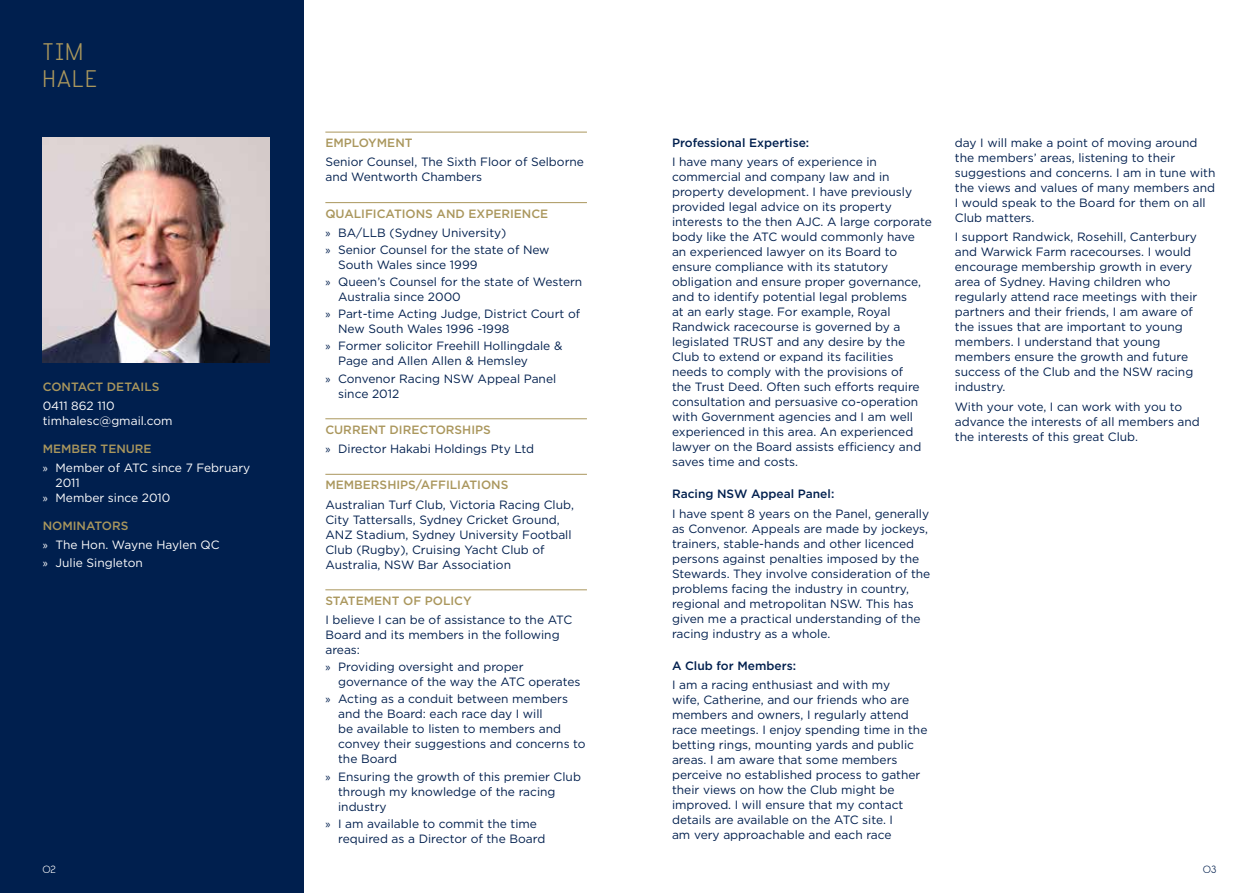
<style>
.page{position:relative;width:1259px;height:893px;background:#fff}
.page>*{position:absolute;margin:0;border:0;box-sizing:border-box;transform-origin:0 0}
.t1{font:300 24px/27px "Raisonne Pro";letter-spacing:.05em;color:#aa975d}
.t2{font:12px/15px "Gotham";color:#001f4e}
.t3{font:12px/15px "Gotham";color:#fff}
.t4{font:500 12px/19.2px "Gotham";color:#aa975d}
.t5{font:500 12px "Gotham";color:#001f4e}
.t6{font:300 10.5px "Raisonne Pro";color:#fff}
.t7{font:300 10.5px "Raisonne Pro";color:#001f4e}
.s1{font-weight:500;color:#aa975d}
.s2{font-family:"Myriad Pro"}
.s3{font-family:"Myriad Pro";font-weight:400;color:#001f4e}
.s4{font-weight:400;color:#001f4e}
</style>
<div class="page">
<div style="left:0;top:0;width:304px;height:893px;background:#001f4e"></div>
<img style="left:43px;top:138px;width:226px;height:225px">
<hr style="left:325px;top:132px;width:262px;height:1px;background:#aa975d">
<hr style="left:325px;top:202px;width:262px;height:1px;background:#aa975d">
<hr style="left:325px;top:418px;width:262px;height:1px;background:#aa975d">
<hr style="left:325px;top:474px;width:262px;height:1px;background:#aa975d">
<hr style="left:325px;top:590px;width:262px;height:1px;background:#aa975d">
<h1 class="t1" style="left:43px;top:38px;width:56px">TIM<br>HALE</h1>
<p class="t4" style="left:43px;top:377px;width:118px">CONTACT DETAILS</p>
<p class="t3" style="left:43px;top:398px;width:131px">0411 862 110 timhalesc@gmail.com</p>
<p class="t3" style="left:43px;top:439px;width:209px;line-height:19.2px"><span class="s1">MEMBER TENURE<br></span><span class="s2">»</span> Member of ATC since 7 February</p>
<p class="t3" style="left:43px;top:475px;width:129px;text-indent:13px">2011<br><span class="s2">»</span> Member since 2010</p>
<p class="t3" style="left:43px;top:516px;width:178px;line-height:19.2px"><span class="s1">NOMINATORS<br></span><span class="s2">»</span> The Hon. Wayne Haylen QC</p>
<p class="t3" style="left:43px;top:555px;width:102px"><span class="s2">»</span> Julie Singleton</p>
<p class="t4" style="left:325px;top:133px;width:89px">EMPLOYMENT</p>
<p class="t2" style="left:325px;top:154px;width:260px">Senior Counsel, The Sixth Floor of Selborne and Wentworth Chambers</p>
<p class="t4" style="left:325px;top:204px;width:224px">QUALIFICATIONS AND EXPERIENCE <span class="s3">»</span> <span class="s4">BA/LLB (Sydney University)</span></p>
<p class="t2" style="left:338px;top:242px;width:213px;text-indent:-13px"><span class="s2">»</span> Senior Counsel for the state of New<br>South Wales since 1999</p>
<p class="t2" style="left:338px;top:274px;width:246px;text-indent:-13px"><span class="s2">»</span> Queen’s Counsel for the state of Western<br>Australia since 2000</p>
<p class="t2" style="left:338px;top:306px;width:243px;text-indent:-13px"><span class="s2">»</span> Part-time Acting Judge, District Court of<br>New South Wales 1996 -1998</p>
<p class="t2" style="left:338px;top:338px;width:226px;text-indent:-13px"><span class="s2">»</span> Former solicitor Freehill Hollingdale &amp;<br>Page and Allen Allen &amp; Hemsley</p>
<p class="t2" style="left:338px;top:371px;width:220px;text-indent:-13px"><span class="s2">»</span> Convenor Racing NSW Appeal Panel since 2012</p>
<p class="t2" style="left:325px;top:420px;width:210px;line-height:19.2px"><span class="s1">CURRENT DIRECTORSHIPS<br></span><span class="s2">»</span> Director Hakabi Holdings Pty Ltd</p>
<p class="t4" style="left:325px;top:475px;width:184px">MEMBERSHIPS/AFFILIATIONS</p>
<p class="t2" style="left:325px;top:497px;width:250px">Australian Turf Club, Victoria Racing Club, City Tattersalls, Sydney Cricket Ground, ANZ Stadium, Sydney University Football Club (Rugby), Cruising Yacht Club of Australia, NSW Bar Association</p>
<p class="t4" style="left:325px;top:591px;width:148px">STATEMENT OF POLICY</p>
<p class="t2" style="left:325px;top:612px;width:248px">I believe I can be of assistance to the ATC<br>Board and its members in the following areas:</p>
<p class="t2" style="left:338px;top:659px;width:244px;text-indent:-13px"><span class="s2">»</span> Providing oversight and proper governance of the way the ATC operates</p>
<p class="t2" style="left:338px;top:691px;width:249px;text-indent:-13px"><span class="s2">»</span> Acting as a conduit between members and the Board: each race day I will<br>be available to listen to members and convey their suggestions and concerns to the Board</p>
<p class="t2" style="left:338px;top:768px;width:244px;text-indent:-13px"><span class="s2">»</span> Ensuring the growth of this premier Club through my knowledge of the racing industry</p>
<p class="t2" style="left:338px;top:816px;width:209px;text-indent:-13px"><span class="s2">»</span> I am available to commit the time required as a Director of the Board</p>
<p class="t5" style="left:672px;top:135px;width:139px">Professional Expertise:</p>
<p class="t2" style="left:672px;top:154px;width:261px">I have many years of experience in commercial and company law and in property development. I have previously provided legal advice on its property interests to the then AJC. A large corporate body like the ATC would commonly have an experienced lawyer on its Board to ensure compliance with its statutory obligation and ensure proper governance, and to identify potential legal problems<br>at an early stage. For example, Royal Randwick racecourse is governed by a legislated TRUST and any desire by the Club to extend or expand its facilities<br>needs to comply with the provisions of<br>the Trust Deed. Often such efforts require consultation and persuasive co-operation with Government agencies and I am well experienced in this area. An experienced lawyer on the Board assists efficiency and saves time and costs.</p>
<p class="t5" style="left:672px;top:486px;width:164px">Racing NSW Appeal Panel:</p>
<p class="t2" style="left:672px;top:506px;width:260px">I have spent 8 years on the Panel, generally as Convenor. Appeals are made by jockeys, trainers, stable-hands and other licenced persons against penalties imposed by the Stewards. They involve consideration of the problems facing the industry in country, regional and metropolitan NSW. This has given me a practical understanding of the racing industry as a whole.</p>
<p class="t5" style="left:672px;top:658px;width:125px">A Club for Members:</p>
<p class="t2" style="left:672px;top:677px;width:257px">I am a racing enthusiast and with my<br>wife, Catherine, and our friends who are members and owners, I regularly attend race meetings. I enjoy spending time in the betting rings, mounting yards and public areas. I am aware that some members perceive no established process to gather their views on how the Club might be improved. I will ensure that my contact details are available on the ATC site. I<br>am very approachable and each race</p>
<p class="t2" style="left:955px;top:135px;width:262px">day I will make a point of moving around the members’ areas, listening to their suggestions and concerns. I am in tune with the views and values of many members and I would speak to the Board for them on all Club matters.</p>
<p class="t2" style="left:955px;top:229px;width:244px">I support Randwick, Rosehill, Canterbury and Warwick Farm racecourses. I would encourage membership growth in every area of Sydney. Having children who regularly attend race meetings with their partners and their friends, I am aware of the issues that are important to young members. I understand that young members ensure the growth and future success of the Club and the NSW racing industry.</p>
<p class="t2" style="left:955px;top:399px;width:246px">With your vote, I can work with you to advance the interests of all members and the interests of this great Club.</p>
<p class="t6" style="left:43px;top:862px;width:15px">02</p>
<p class="t7" style="left:1202px;top:862px;width:15px">03</p>
</div>
